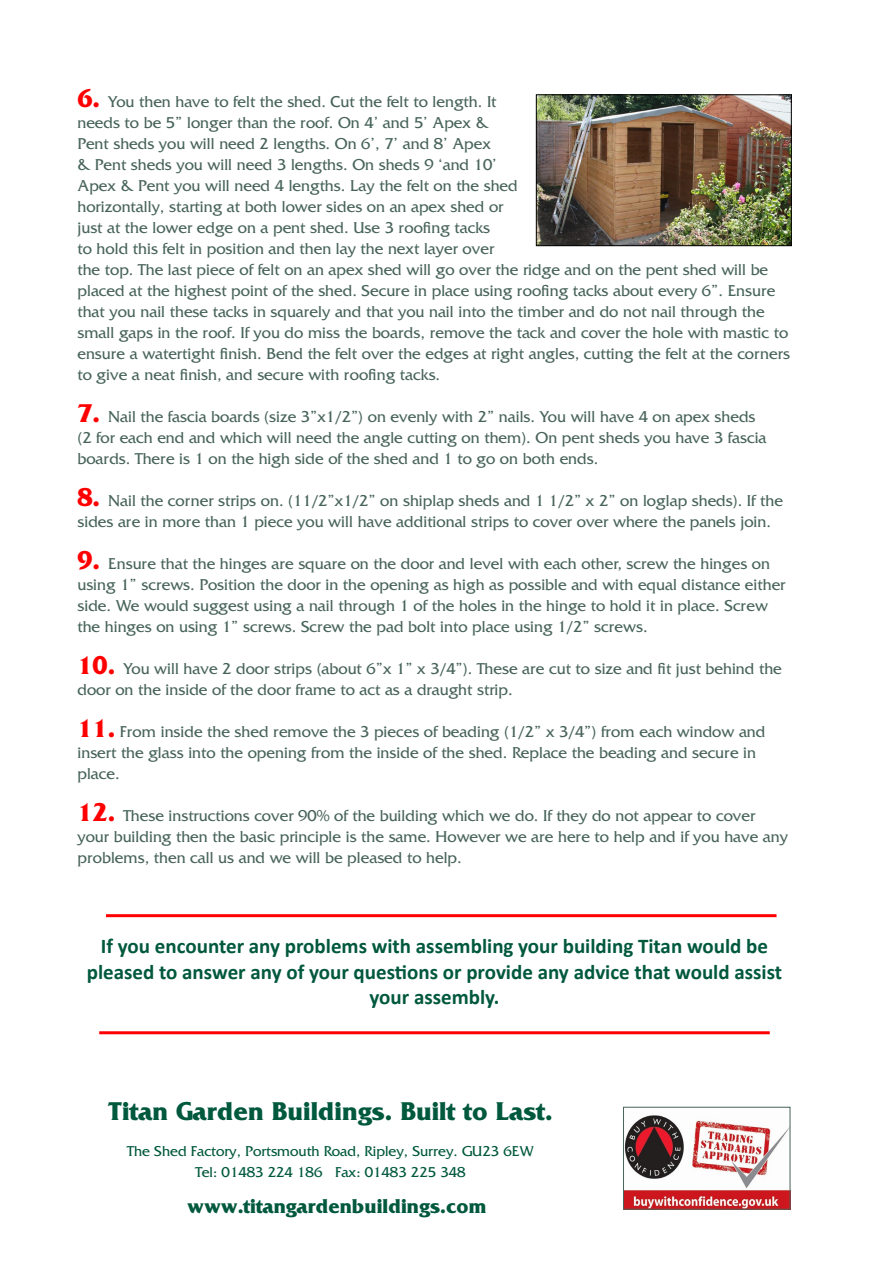
<style>
.page{position:relative;width:893px;height:1263px;background:#fff}
.page>*{position:absolute;margin:0;border:0;box-sizing:border-box;transform-origin:0 0}
.t1{font:700 27px "Friz Quadrata Std";color:#00583d}
.t2{font:700 21px/25.2px "Calibri";color:#00583d;text-align:center}
.t3{font:700 21px "Friz Quadrata Std";color:#00583d}
.t4{font:16.5px/21px "Friz Quadrata Std";color:#48645a}
.t5{font:15px/21px "Friz Quadrata Std";color:#00583d;text-align:center}
.s1{font-weight:700;font-size:27px;color:#f00}
</style>
<div class="page">
<img style="left:538px;top:97px;width:251px;height:147px">
<div style="left:536px;top:95px;width:255px;height:151px;border:1px solid #000"></div>
<img style="left:625px;top:1115px;width:163px;height:92px">
<div style="left:623px;top:1107px;width:167px;height:102px;border:1px solid #48645a"></div>
<hr style="left:106px;top:914px;width:670px;height:3px;background:#f00">
<hr style="left:99px;top:1031px;width:671px;height:3px;background:#f00">
<p class="t4" style="left:77px;top:91px;width:714px"><span class="s1">6.</span> You then have to felt the shed. Cut the felt to length. It<br>needs to be 5” longer than the roof. On 4’ and 5’ Apex &amp;<br>Pent sheds you will need 2 lengths. On 6’, 7’ and 8’ Apex<br>&amp; Pent sheds you will need 3 lengths. On sheds 9 ‘and 10’<br>Apex &amp; Pent you will need 4 lengths. Lay the felt on the shed<br>horizontally, starting at both lower sides on an apex shed or<br>just at the lower edge on a pent shed. Use 3 roofing tacks<br>to hold this felt in position and then lay the next layer over<br>the top. The last piece of felt on an apex shed will go over the ridge and on the pent shed will be placed at the highest point of the shed. Secure in place using roofing tacks about every 6”. Ensure that you nail these tacks in squarely and that you nail into the timber and do not nail through the small gaps in the roof. If you do miss the boards, remove the tack and cover the hole with mastic to ensure a watertight finish. Bend the felt over the edges at right angles, cutting the felt at the corners to give a neat finish, and secure with roofing tacks.</p>
<p class="t4" style="left:77px;top:406px;width:691px"><span class="s1">7.</span> Nail the fascia boards (size 3”x1/2”) on evenly with 2” nails. You will have 4 on apex sheds (2 for each end and which will need the angle cutting on them). On pent sheds you have 3 fascia boards. There is 1 on the high side of the shed and 1 to go on both ends.</p>
<p class="t4" style="left:77px;top:490px;width:707px"><span class="s1">8.</span> Nail the corner strips on. (11/2”x1/2” on shiplap sheds and 1 1/2” x 2” on loglap sheds). If the sides are in more than 1 piece you will have additional strips to cover over where the panels join.</p>
<p class="t4" style="left:77px;top:553px;width:710px"><span class="s1">9.</span> Ensure that the hinges are square on the door and level with each other, screw the hinges on using 1” screws. Position the door in the opening as high as possible and with equal distance either side. We would suggest using a nail through 1 of the holes in the hinge to hold it in place. Screw the hinges on using 1” screws. Screw the pad bolt into place using 1/2” screws.</p>
<p class="t4" style="left:77px;top:658px;width:706px"><span class="s1">10.</span> You will have 2 door strips (about 6”x 1” x 3/4”). These are cut to size and fit just behind the door on the inside of the door frame to act as a draught strip.</p>
<p class="t4" style="left:77px;top:721px;width:689px"><span class="s1">11.</span> From inside the shed remove the 3 pieces of beading (1/2” x 3/4”) from each window and insert the glass into the opening from the inside of the shed. Replace the beading and secure in place.</p>
<p class="t4" style="left:77px;top:805px;width:712px"><span class="s1">12.</span> These instructions cover 90% of the building which we do. If they do not appear to cover your building then the basic principle is the same. However we are here to help and if you have any problems, then call us and we will be pleased to help.</p>
<p class="t2" style="left:87px;top:934px;width:697px">If you encounter any problems with assembling your building Titan would be pleased to answer any of your questions or provide any advice that would assist your assembly.</p>
<h1 class="t1" style="left:108px;top:1096px;width:446px">Titan Garden Buildings. Built to Last.</h1>
<p class="t5" style="left:127px;top:1140px;width:408px">The Shed Factory, Portsmouth Road, Ripley, Surrey. GU23 6EW<br>Tel: 01483 224 186 Fax: 01483 225 348</p>
<p class="t3" style="left:187px;top:1194px;width:301px">www.titangardenbuildings.com</p>
</div>
